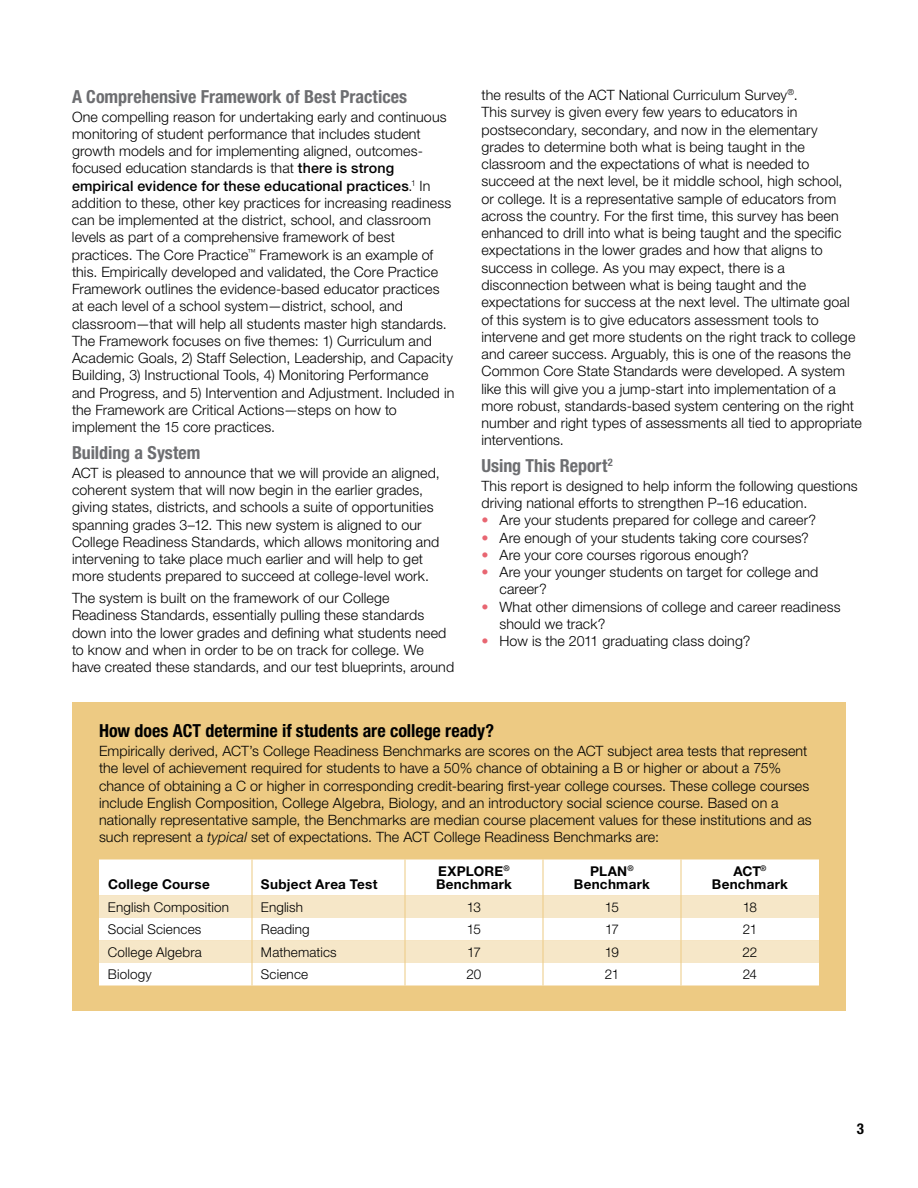
<style>
.page{position:relative;width:918px;height:1188px;background:#fff}
.page>*{position:absolute;margin:0;border:0;box-sizing:border-box;transform-origin:0 0}
.t1{font:700 condensed 18px "Helvetica Neue LT Std";color:#6d6e71}
.t2{font:700 condensed 18px "Helvetica Neue LT Std";color:#000}
.t3{font:700 condensed 15px "Helvetica Neue LT Std";color:#000}
.t4{font:300 14.25px/17.2px "Helvetica Neue LT Std";letter-spacing:.01em;color:#000}
.t5{font:300 13.5px "Helvetica Neue LT Std";letter-spacing:.01em;color:#000}
.t6{font:700 13.5px/13.5px "Helvetica Neue LT Std";letter-spacing:.02em;color:#000;text-align:center}
.s1{font-weight:500}
.s2{color:#e86672}
.s3{font-style:italic}
</style>
<div class="page">
<div style="left:72px;top:702px;width:774px;height:309px;background:#edca83"></div>
<div style="left:99px;top:860px;width:720px;height:126px;background:#fff"></div>
<svg style="left:99px;top:896px;width:720px;height:67px;background:#f8eed9"></svg>
<hr style="left:252px;top:860px;width:1px;height:36px;background:#edca83">
<hr style="left:405px;top:860px;width:1px;height:36px;background:#edca83">
<hr style="left:543px;top:860px;width:1px;height:36px;background:#edca83">
<hr style="left:681px;top:860px;width:1px;height:36px;background:#edca83">
<svg style="left:252px;top:896px;width:1px;height:90px"></svg>
<svg style="left:405px;top:896px;width:1px;height:90px"></svg>
<svg style="left:543px;top:896px;width:1px;height:90px"></svg>
<svg style="left:681px;top:896px;width:1px;height:90px"></svg>
<p class="t1" style="left:72px;top:86px;width:337px">A Comprehensive Framework of Best Practices</p>
<p class="t4" style="left:72px;top:108px;width:384px">One compelling reason for undertaking early and continuous monitoring of student performance that includes student growth models and for implementing aligned, outcomes&shy;focused education standards is that <span class="s1">there is strong empirical evidence for these educational practices</span>.<sup>1</sup> In addition to these, other key practices for increasing readiness can be implemented at the district, school, and classroom levels as part of a comprehensive framework of best practices. The Core Practice<sup>™</sup> Framework is an example of this. Empirically developed and validated, the Core Practice Framework outlines the evidence-based educator practices at each level of a school system—district, school, and classroom—that will help all students master high standards.<br>The Framework focuses on five themes: 1) Curriculum and Academic Goals, 2) Staff Selection, Leadership, and Capacity Building, 3) Instructional Tools, 4) Monitoring Performance and Progress, and 5) Intervention and Adjustment. Included in the Framework are Critical Actions—steps on how to implement the 15 core practices.</p>
<p class="t1" style="left:72px;top:442px;width:130px">Building a System</p>
<p class="t4" style="left:72px;top:464px;width:369px">ACT is pleased to announce that we will provide an aligned, coherent system that will now begin in the earlier grades, giving states, districts, and schools a suite of opportunities spanning grades 3–12. This new system is aligned to our College Readiness Standards, which allows monitoring and intervening to take place much earlier and will help to get more students prepared to succeed at college-level work.</p>
<p class="t4" style="left:72px;top:589px;width:384px">The system is built on the framework of our College Readiness Standards, essentially pulling these standards down into the lower grades and defining what students need to know and when in order to be on track for college. We have created these standards, and our test blueprints, around</p>
<p class="t4" style="left:481px;top:86px;width:382px">the results of the ACT National Curriculum Survey<sup>®</sup>.<br>This survey is given every few years to educators in postsecondary, secondary, and now in the elementary grades to determine both what is being taught in the classroom and the expectations of what is needed to succeed at the next level, be it middle school, high school,<br>or college. It is a representative sample of educators from across the country. For the first time, this survey has been enhanced to drill into what is being taught and the specific expectations in the lower grades and how that aligns to success in college. As you may expect, there is a disconnection between what is being taught and the expectations for success at the next level. The ultimate goal of this system is to give educators assessment tools to intervene and get more students on the right track to college and career success. Arguably, this is one of the reasons the Common Core State Standards were developed. A system like this will give you a jump-start into implementation of a more robust, standards-based system centering on the right number and right types of assessments all tied to appropriate interventions.</p>
<p class="t1" style="left:482px;top:455px;width:133px">Using This Report<sup>2</sup></p>
<p class="t4" style="left:481px;top:477px;width:378px">This report is designed to help inform the following questions driving national efforts to strengthen P–16 education.</p>
<p class="t4" style="left:481px;top:511px;width:336px"><span class="s2">•</span> Are your students prepared for college and career?</p>
<p class="t4" style="left:481px;top:529px;width:329px"><span class="s2">•</span> Are enough of your students taking core courses?</p>
<p class="t4" style="left:481px;top:546px;width:269px"><span class="s2">•</span> Are your core courses rigorous enough?</p>
<p class="t4" style="left:499px;top:563px;width:320px;text-indent:-18px"><span class="s2">•</span> Are your younger students on target for college and career?</p>
<p class="t4" style="left:499px;top:598px;width:343px;text-indent:-18px"><span class="s2">•</span> What other dimensions of college and career readiness should we track?</p>
<p class="t4" style="left:481px;top:632px;width:270px"><span class="s2">•</span> How is the 2011 graduating class doing?</p>
<p class="t2" style="left:99px;top:720px;width:397px">How does ACT determine if students are college ready?</p>
<p class="t4" style="left:99px;top:742px;width:714px">Empirically derived, ACT’s College Readiness Benchmarks are scores on the ACT subject area tests that represent the level of achievement required for students to have a 50% chance of obtaining a B or higher or about a 75% chance of obtaining a C or higher in corresponding credit-bearing first-year college courses. These college courses include English Composition, College Algebra, Biology, and an introductory social science course. Based on a nationally representative sample, the Benchmarks are median course placement values for these institutions and as such represent a <span class="s3">typical</span> set of expectations. The ACT College Readiness Benchmarks are:</p>
<p class="t6" style="left:108px;top:877px;width:103px">College Course</p>
<p class="t6" style="left:261px;top:877px;width:118px">Subject Area Test</p>
<p class="t6" style="left:436px;top:864px;width:77px;text-align:left">EXPLORE<sup>®<br></sup>Benchmark</p>
<p class="t6" style="left:574px;top:864px;width:77px">PLAN<sup>®<br></sup>Benchmark</p>
<p class="t6" style="left:712px;top:864px;width:77px">ACT<sup>®<br></sup>Benchmark</p>
<p class="t5" style="left:108px;top:899px;width:122px">English Composition</p>
<p class="t5" style="left:261px;top:899px;width:44px">English</p>
<p class="t5" style="left:467px;top:899px;width:16px">13</p>
<p class="t5" style="left:605px;top:899px;width:16px">15</p>
<p class="t5" style="left:743px;top:899px;width:16px">18</p>
<p class="t5" style="left:108px;top:921px;width:95px">Social Sciences</p>
<p class="t5" style="left:261px;top:921px;width:50px">Reading</p>
<p class="t5" style="left:467px;top:921px;width:16px">15</p>
<p class="t5" style="left:605px;top:921px;width:15px">17</p>
<p class="t5" style="left:743px;top:921px;width:16px">21</p>
<p class="t5" style="left:108px;top:944px;width:95px">College Algebra</p>
<p class="t5" style="left:261px;top:944px;width:77px">Mathematics</p>
<p class="t5" style="left:467px;top:944px;width:15px">17</p>
<p class="t5" style="left:605px;top:944px;width:16px">19</p>
<p class="t5" style="left:742px;top:944px;width:16px">22</p>
<p class="t5" style="left:108px;top:966px;width:45px">Biology</p>
<p class="t5" style="left:261px;top:966px;width:49px">Science</p>
<p class="t5" style="left:467px;top:966px;width:16px">20</p>
<p class="t5" style="left:605px;top:966px;width:16px">21</p>
<p class="t5" style="left:743px;top:966px;width:16px">24</p>
<p class="t3" style="left:857px;top:1120px;width:9px">3</p>
</div>
